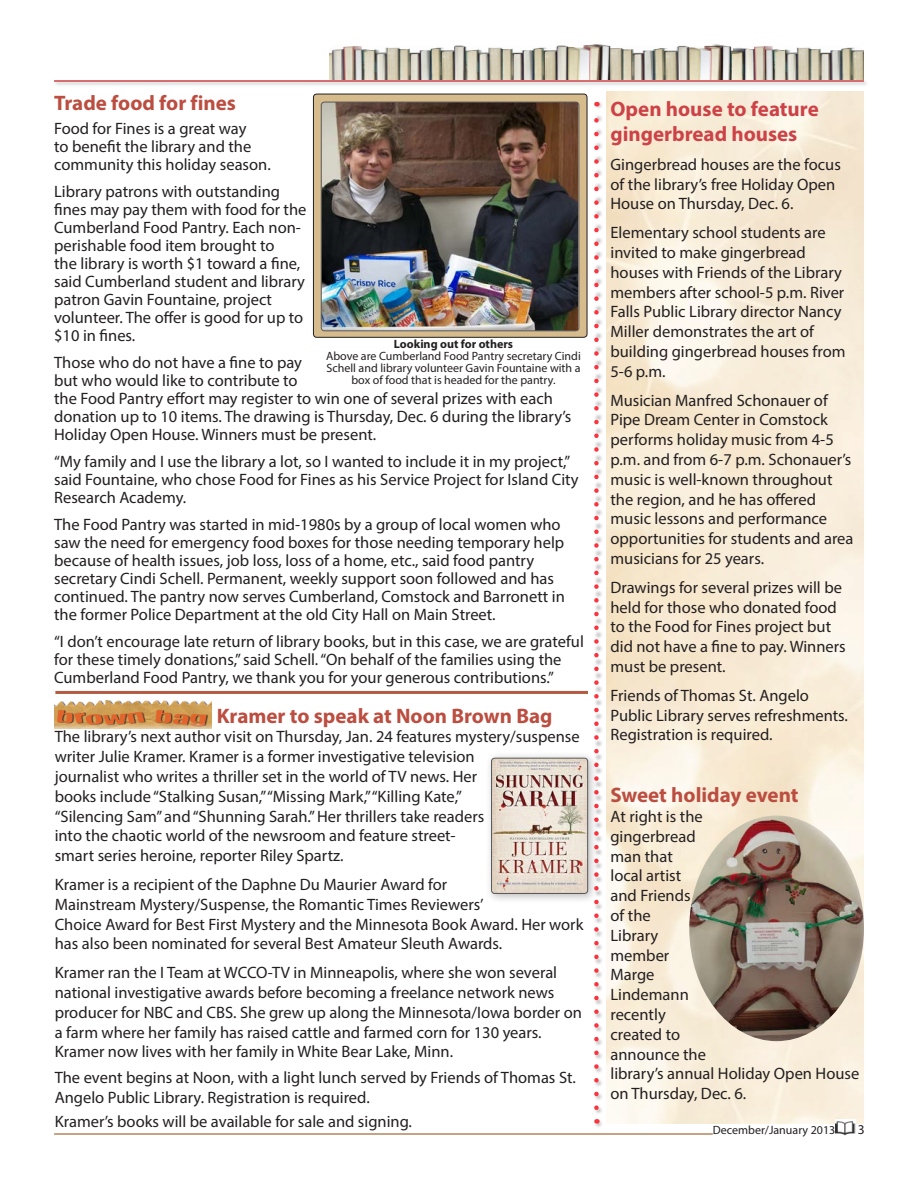
<style>
.page{position:relative;width:918px;height:1188px;background:#fff}
.page>*{position:absolute;margin:0;border:0;box-sizing:border-box;transform-origin:0 0}
.t1{font:700 21px "Myriad Pro";color:#bb4e40}
.t2{font:700 21px/25.2px "Myriad Pro";color:#cd4247}
.t3{font:16.5px/19.8px "Myriad Pro";color:#231f20}
.t4{font:13.5px "Myriad Pro";color:#231f20}
.t5{font:12px/12px "Myriad Pro";color:#231f20;text-align:center}
.t6{font:700 12px "Myriad Pro";color:#231f20}
</style>
<div class="page">
<svg style="left:313px;top:94px;width:274px;height:243px;background:#ceb488"></svg>
<div style="left:313px;top:94px;width:274px;height:243px;border:1px solid #231f20;border-radius:3px"></div>
<div style="left:53px;top:79px;width:816px;height:7px;background:#e7e7e7"></div>
<hr style="left:54px;top:80px;width:810px;height:2px;background:#cd4247">
<div style="left:593px;top:101px;width:11px;height:1027px;background:#231f20;opacity:.3"></div>
<svg style="left:594px;top:102px;width:5px;height:1006px"></svg>
<img style="left:329px;top:44px;width:535px;height:36px">
<img style="left:836px;top:1120px;width:19px;height:16px">
<img style="left:54px;top:701px;width:157px;height:28px">
<hr style="left:54px;top:1133px;width:659px;height:2px;background:#b5845c">
<hr style="left:55px;top:691px;width:533px;height:3px;background:#b45b42">
<img style="left:321px;top:102px;width:257px;height:229px">
<div style="left:321px;top:102px;width:258px;height:229px;border:1px solid #57585a;border-radius:3px"></div>
<div style="left:485px;top:752px;width:113px;height:152px;background:#231f20;opacity:.3"></div>
<img style="left:492px;top:758px;width:96px;height:135px">
<div style="left:491px;top:758px;width:97px;height:136px;border:1px solid #57585a;border-radius:3px"></div>
<img style="left:689px;top:816px;width:175px;height:225px">
<p class="t1" style="left:54px;top:89px;width:183px">Trade food for fines</p>
<p class="t3" style="left:54px;top:119px;width:218px;line-height:18px">Food for Fines is a great way<br>to benefit the library and the community this holiday season.</p>
<p class="t3" style="left:54px;top:182px;width:254px;line-height:18px">Library patrons with outstanding fines may pay them with food for the<br>Cumberland Food Pantry. Each non&shy;perishable food item brought to<br>the library is worth $1 toward a fine, said Cumberland student and library patron Gavin Fountaine, project volunteer. The offer is good for up to $10 in fines.</p>
<p class="t3" style="left:54px;top:352px;width:249px">Those who do not have a fine to pay</p>
<p class="t3" style="left:54px;top:370px;width:245px">but who would like to contribute to</p>
<p class="t3" style="left:54px;top:389px;width:519px;line-height:18px">the Food Pantry effort may register to win one of several prizes with each donation up to 10 items. The drawing is Thursday, Dec. 6 during the library’s<br>Holiday Open House. Winners must be present.</p>
<p class="t3" style="left:54px;top:452px;width:526px;line-height:18px">“My family and I use the library a lot, so I wanted to include it in my project,” said Fountaine, who chose Food for Fines as his Service Project for Island City<br>Research Academy.</p>
<p class="t3" style="left:54px;top:515px;width:512px;line-height:18px">The Food Pantry was started in mid-1980s by a group of local women who saw the need for emergency food boxes for those needing temporary help because of health issues, job loss, loss of a home, etc., said food pantry secretary Cindi Schell. Permanent, weekly support soon followed and has continued. The pantry now serves Cumberland, Comstock and Barronett in the former Police Department at the old City Hall on Main Street.</p>
<p class="t3" style="left:54px;top:632px;width:531px;line-height:18px">“I don’t encourage late return of library books, but in this case, we are grateful for these timely donations,” said Schell. “On behalf of the families using the<br>Cumberland Food Pantry, we thank you for your generous contributions.”</p>
<p class="t6" style="left:394px;top:336px;width:121px">Looking out for others</p>
<p class="t5" style="left:326px;top:350px;width:256px">Above are Cumberland Food Pantry secretary Cindi<br>Schell and library volunteer Gavin Fountaine with a box of food that is headed for the pantry.</p>
<p class="t1" style="left:217px;top:702px;width:337px">Kramer to speak at Noon Brown Bag</p>
<p class="t3" style="left:55px;top:727px;width:526px">The library’s next author visit on Thursday, Jan. 24 features mystery/suspense writer Julie Kramer. Kramer is a former investigative television<br>journalist who writes a thriller set in the world of TV news. Her<br>books include “Stalking Susan,” “Missing Mark,” “Killing Kate,”<br>“Silencing Sam” and “Shunning Sarah.” Her thrillers take readers<br>into the chaotic world of the newsroom and feature street-<br>smart series heroine, reporter Riley Spartz.</p>
<p class="t3" style="left:55px;top:874px;width:530px">Kramer is a recipient of the Daphne Du Maurier Award for<br>Mainstream Mystery/Suspense, the Romantic Times Reviewers’<br>Choice Award for Best First Mystery and the Minnesota Book Award. Her work has also been nominated for several Best Amateur Sleuth Awards.</p>
<p class="t3" style="left:55px;top:962px;width:529px">Kramer ran the I Team at WCCO-TV in Minneapolis, where she won several national investigative awards before becoming a freelance network news producer for NBC and CBS. She grew up along the Minnesota/Iowa border on a farm where her family has raised cattle and farmed corn for 130 years.</p>
<p class="t3" style="left:55px;top:1042px;width:400px">Kramer now lives with her family in White Bear Lake, Minn.</p>
<p class="t3" style="left:55px;top:1067px;width:523px">The event begins at Noon, with a light lunch served by Friends of Thomas St.<br>Angelo Public Library. Registration is required.</p>
<p class="t3" style="left:55px;top:1111px;width:359px">Kramer’s books will be available for sale and signing.</p>
<p class="t2" style="left:610px;top:95px;width:210px">Open house to feature gingerbread houses</p>
<p class="t3" style="left:610px;top:154px;width:232px">Gingerbread houses are the focus of the library’s free Holiday Open<br>House on Thursday, Dec. 6.</p>
<p class="t3" style="left:610px;top:222px;width:237px">Elementary school students are invited to make gingerbread houses with Friends of the Library members after school-5 p.m. River<br>Falls Public Library director Nancy<br>Miller demonstrates the art of building gingerbread houses from<br>5-6 p.m.</p>
<p class="t3" style="left:610px;top:390px;width:244px">Musician Manfred Schonauer of<br>Pipe Dream Center in Comstock performs holiday music from 4-5 p.m. and from 6-7 p.m. Schonauer’s music is well-known throughout the region, and he has offered music lessons and performance opportunities for students and area musicians for 25 years.</p>
<p class="t3" style="left:610px;top:577px;width:237px">Drawings for several prizes will be held for those who donated food to the Food for Fines project but did not have a fine to pay. Winners must be present.</p>
<p class="t3" style="left:610px;top:685px;width:239px">Friends of Thomas St. Angelo<br>Public Library serves refreshments.<br>Registration is required.</p>
<p class="t1" style="left:610px;top:781px;width:190px">Sweet holiday event</p>
<p class="t3" style="left:610px;top:806px;width:94px">At right is the gingerbread man that local artist and Friends of the<br>Library member<br>Marge<br>Lindemann recently</p>
<p class="t3" style="left:610px;top:1024px;width:250px">created to<br>announce the<br>library’s annual Holiday Open House on Thursday, Dec. 6.</p>
<p class="t5" style="left:713px;top:1123px;width:124px">December/January 2013</p>
<p class="t4" style="left:858px;top:1121px;width:8px">3</p>
</div>
